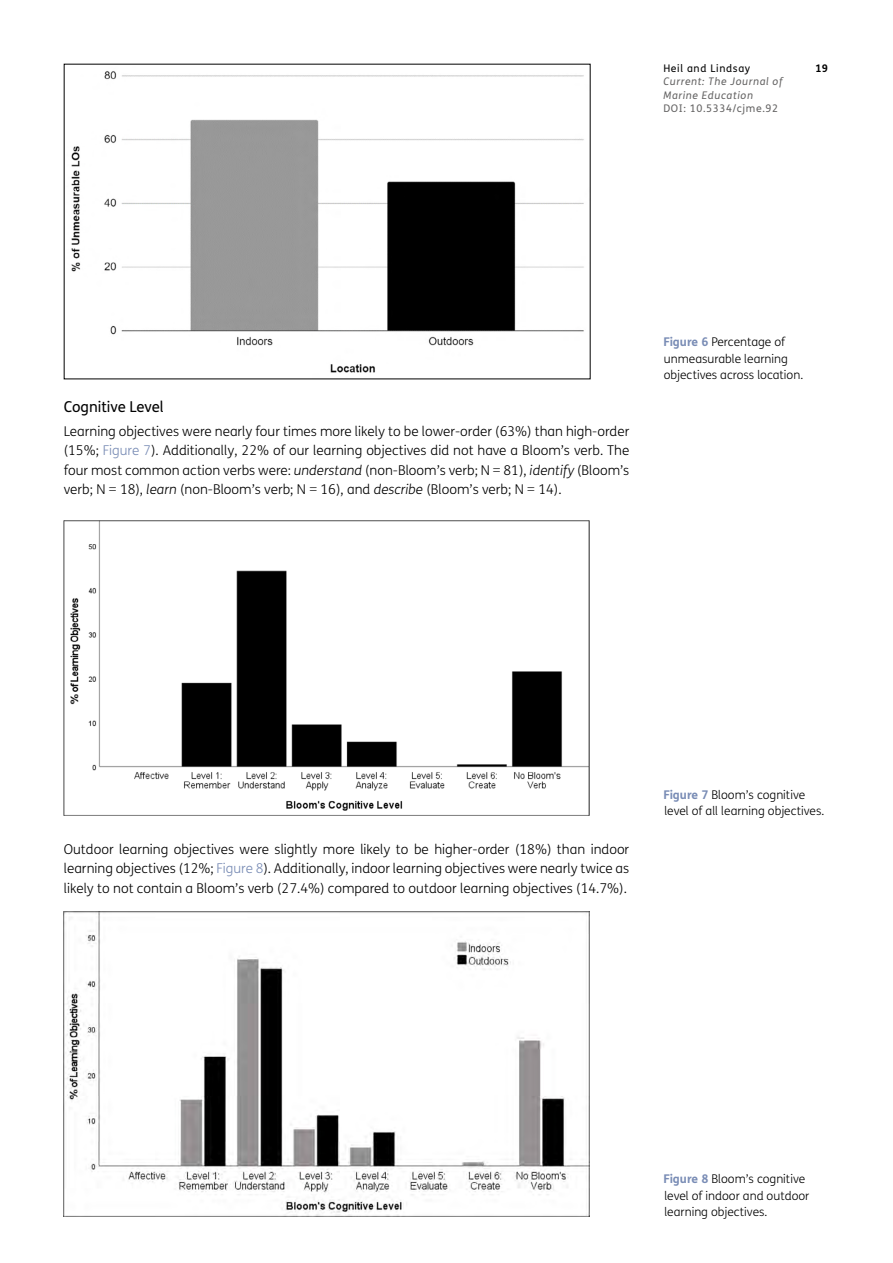
<style>
.page{position:relative;width:893px;height:1263px;background:#fff}
.page>*{position:absolute;margin:0;border:0;box-sizing:border-box;transform-origin:0 0}
.t1{font:15px "FS Me";color:#000}
.Body_Copy{font:300 13.5px/19.5px "FS Me";color:#000;text-align:justify}
.Figure_copy{font:300 12px/16.5px "FS Me";color:#000}
.t2{font:italic 10.5px/13.5px "FS Me";letter-spacing:.06em;color:#646363}
.t3{font:10.5px "FS Me";letter-spacing:.06em;color:#646363}
.t4{font:10.5px "FS Me";letter-spacing:.06em;color:#000}
.t5{font:700 10.5px "FS Me";color:#000}
.s1{color:#798cb5}
.s2{font-style:italic}
.s3{font-weight:700;color:#798cb5}
</style>
<div class="page">
<img style="left:71px;top:71px;width:513px;height:302px">
<img style="left:64px;top:520px;width:526px;height:295px">
<img style="left:63px;top:911px;width:526px;height:305px">
<p class="t4" style="left:663px;top:62px;width:88px">Heil and Lindsay</p>
<p class="t5" style="left:815px;top:61px;width:14px">19</p>
<p class="t2" style="left:663px;top:75px;width:121px">Current: The Journal of<br>Marine Education</p>
<p class="t3" style="left:663px;top:102px;width:116px">DOI: 10.5334/cjme.92</p>
<h3 class="t1" style="left:64px;top:398px;width:101px">Cognitive Level</h3>
<p class="Body_Copy" style="left:64px;top:421px;width:567px">Learning objectives were nearly four times more likely to be lower-order (63%) than high-order (15%; <span class="s1">Figure 7</span>). Additionally, 22% of our learning objectives did not have a Bloom’s verb. The four most common action verbs were: <span class="s2">understand</span> (non-Bloom’s verb; N = 81), <span class="s2">identify</span> (Bloom’s verb; N = 18), <span class="s2">learn</span> (non-Bloom’s verb; N = 16), and <span class="s2">describe</span> (Bloom’s verb; N = 14).</p>
<p class="Figure_copy" style="left:663px;top:334px;width:141px"><span class="s3">Figure 6</span> Percentage of unmeasurable learning objectives across location.</p>
<p class="Body_Copy" style="left:64px;top:839px;width:567px">Outdoor learning objectives were slightly more likely to be higher-order (18%) than indoor learning objectives (12%; <span class="s1">Figure 8</span>). Additionally, indoor learning objectives were nearly twice as likely to not contain a Bloom’s verb (27.4%) compared to outdoor learning objectives (14.7%).</p>
<p class="Figure_copy" style="left:663px;top:787px;width:162px"><span class="s3">Figure 7</span> Bloom’s cognitive level of all learning objectives.</p>
<p class="Figure_copy" style="left:663px;top:1171px;width:148px"><span class="s3">Figure 8</span> Bloom’s cognitive level of indoor and outdoor learning objectives.</p>
</div>
